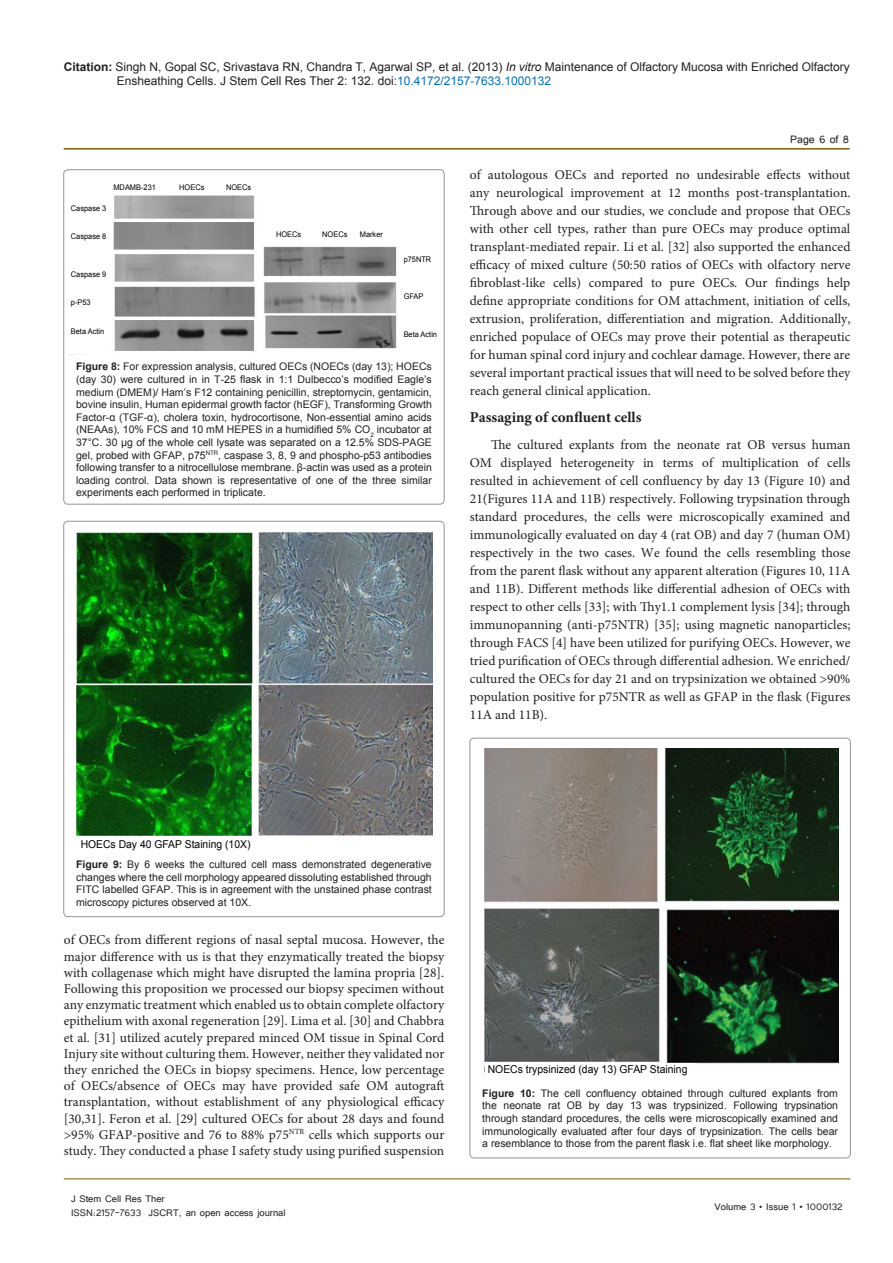
<style>
.page{position:relative;width:893px;height:1263px;background:#fff}
.page>*{position:absolute;margin:0;border:0;box-sizing:border-box;transform-origin:0 0}
.Normal__Web{font:700 15px "Minion Pro";color:#231f20}
.t1{font:13.5px/18px "Minion Pro";color:#231f20;text-align:justify}
.t2{font:13.5px "Tunga";color:#231f20}
.t3{font:12px/14.4px "Arial";color:#231f20}
.t4{font:12px/14.4px "Tunga";color:#231f20}
.t5{font:10.8px "Arial";color:#000;scale:.96 1}
.t6{font:10.5px/12.6px "Arial";color:#231f20;text-align:justify}
.t7{font:7.8px "Arial";color:#000;scale:.96 1}
.s1{font-weight:700}
.s2{font-style:italic}
.s3{color:#0072bc}
</style>
<div class="page">
<hr style="left:64px;top:148px;width:786px;height:2px;background:#7f5c00">
<hr style="left:64px;top:1179px;width:786px;height:1px;background:#7f5c00">
<div style="left:64px;top:170px;width:380px;height:334px;border:1px solid #939598;border-radius:4px"></div>
<img style="left:113px;top:195px;width:284px;height:156px">
<div style="left:272px;top:225px;width:121px;height:18px;background:#fff"></div>
<div style="left:64px;top:521px;width:380px;height:396px;border:1px solid #939598;border-radius:4px"></div>
<img style="left:77px;top:532px;width:355px;height:306px">
<div style="left:78px;top:836px;width:185px;height:16px;background:#fff"></div>
<img style="left:485px;top:749px;width:353px;height:315px">
<div style="left:485px;top:1063px;width:212px;height:15px;background:#fff"></div>
<p class="t3" style="left:117px;top:60px;width:734px;text-indent:-53px"><span class="s1">Citation:</span> Singh N, Gopal SC, Srivastava RN, Chandra T, Agarwal SP, et al. (2013) <span class="s2">In vitro</span> Maintenance of Olfactory Mucosa with Enriched Olfactory<br>Ensheathing Cells. J Stem Cell Res Ther 2: 132. doi:<span class="s3">10.4172/2157-7633.1000132</span></p>
<p class="t7" style="left:113px;top:182px;width:46px">MDAMB-231</p>
<p class="t7" style="left:179px;top:182px;width:28px">HOECs</p>
<p class="t7" style="left:226px;top:182px;width:28px">NOECs</p>
<p class="t7" style="left:71px;top:203px;width:38px">Caspase 3</p>
<p class="t7" style="left:71px;top:231px;width:38px">Caspase 8</p>
<p class="t7" style="left:71px;top:270px;width:38px">Caspase 9</p>
<p class="t7" style="left:71px;top:298px;width:22px">p-P53</p>
<p class="t7" style="left:71px;top:326px;width:36px">Beta Actin</p>
<p class="t6" style="left:76px;top:360px;width:357px"><span class="s1">Figure 8:</span> For expression analysis, cultured OECs (NOECs (day 13); HOECs (day 30) were cultured in in T-25 flask in 1:1 Dulbecco’s modified Eagle’s medium (DMEM)/ Ham’s F12 containing penicillin, streptomycin, gentamicin, bovine insulin, Human epidermal growth factor (hEGF), Transforming Growth Factor-α (TGF-α), cholera toxin, hydrocortisone, Non-essential amino acids (NEAAs), 10% FCS and 10 mM HEPES in a humidified 5% CO<sub>2</sub> incubator at 37°C. 30 μg of the whole cell lysate was separated on a 12.5% SDS-PAGE gel, probed with GFAP, p75<sup>NTR</sup>, caspase 3, 8, 9 and phospho-p53 antibodies following transfer to a nitrocellulose membrane. β-actin was used as a protein loading control. Data shown is representative of one of the three similar experiments each performed in triplicate.</p>
<p class="t7" style="left:276px;top:229px;width:28px">HOECs</p>
<p class="t7" style="left:322px;top:229px;width:28px">NOECs</p>
<p class="t7" style="left:360px;top:229px;width:26px">Marker</p>
<p class="t7" style="left:404px;top:254px;width:30px">p75NTR</p>
<p class="t7" style="left:404px;top:291px;width:22px">GFAP</p>
<p class="t7" style="left:404px;top:329px;width:36px">Beta Actin</p>
<p class="t2" style="left:790px;top:131px;width:60px">Page 6 of 8</p>
<p class="t1" style="left:470px;top:166px;width:382px">of autologous OECs and reported no undesirable effects without any neurological improvement at 12 months post-transplantation.<br>Through above and our studies, we conclude and propose that OECs with other cell types, rather than pure OECs may produce optimal transplant-mediated repair. Li et al. [32] also supported the enhanced efficacy of mixed culture (50:50 ratios of OECs with olfactory nerve fibroblast-like cells) compared to pure OECs. Our findings help define appropriate conditions for OM attachment, initiation of cells, extrusion, proliferation, differentiation and migration. Additionally, enriched populace of OECs may prove their potential as therapeutic for human spinal cord injury and cochlear damage. However, there are several important practical issues that will need to be solved before they reach general clinical application.</p>
<p class="Normal__Web" style="left:470px;top:407px;width:173px">Passaging of confluent cells</p>
<p class="t1" style="left:470px;top:435px;width:382px;text-indent:21px">The cultured explants from the neonate rat OB versus human OM displayed heterogeneity in terms of multiplication of cells resulted in achievement of cell confluency by day 13 (Figure 10) and 21(Figures 11A and 11B) respectively. Following trypsination through standard procedures, the cells were microscopically examined and immunologically evaluated on day 4 (rat OB) and day 7 (human OM) respectively in the two cases. We found the cells resembling those from the parent flask without any apparent alteration (Figures 10, 11A and 11B). Different methods like differential adhesion of OECs with respect to other cells [33]; with Thy1.1 complement lysis [34]; through immunopanning (anti-p75NTR) [35]; using magnetic nanoparticles; through FACS [4] have been utilized for purifying OECs. However, we tried purification of OECs through differential adhesion. We enriched/ cultured the OECs for day 21 and on trypsinization we obtained &gt;90% population positive for p75NTR as well as GFAP in the flask (Figures 11A and 11B).</p>
<p class="t5" style="left:81px;top:837px;width:178px">HOECs Day 40 GFAP Staining (10X)</p>
<p class="t6" style="left:76px;top:858px;width:357px"><span class="s1">Figure 9:</span> By 6 weeks the cultured cell mass demonstrated degenerative changes where the cell morphology appeared dissoluting established through FITC labelled GFAP. This is in agreement with the unstained phase contrast microscopy pictures observed at 10X.</p>
<p class="t1" style="left:64px;top:931px;width:382px;line-height:16.2px">of OECs from different regions of nasal septal mucosa. However, the major difference with us is that they enzymatically treated the biopsy with collagenase which might have disrupted the lamina propria [28].<br>Following this proposition we processed our biopsy specimen without any enzymatic treatment which enabled us to obtain complete olfactory epithelium with axonal regeneration [29]. Lima et al. [30] and Chabbra et al. [31] utilized acutely prepared minced OM tissue in Spinal Cord Injury site without culturing them. However, neither they validated nor they enriched the OECs in biopsy specimens. Hence, low percentage of OECs/absence of OECs may have provided safe OM autograft transplantation, without establishment of any physiological efficacy [30,31]. Feron et al. [29] cultured OECs for about 28 days and found &gt;95% GFAP-positive and 76 to 88% p75<sup>NTR</sup> cells which supports our study. They conducted a phase I safety study using purified suspension</p>
<p class="t4" style="left:71px;top:1190px;width:216px">J Stem Cell Res Ther<br>ISSN:2157-7633 JSCRT, an open access journal</p>
<p class="t5" style="left:488px;top:1062px;width:209px">NOECs trypsinized (day 13) GFAP Staining</p>
<p class="t6" style="left:482px;top:1087px;width:357px"><span class="s1">Figure 10:</span> The cell confluency obtained through cultured explants from the neonate rat OB by day 13 was trypsinized. Following trypsination through standard procedures, the cells were microscopically examined and immunologically evaluated after four days of trypsinization. The cells bear a resemblance to those from the parent flask i.e. flat sheet like morphology.</p>
<p class="t4" style="left:715px;top:1199px;width:130px">Volume 3 • Issue 1 • 1000132</p>
</div>
